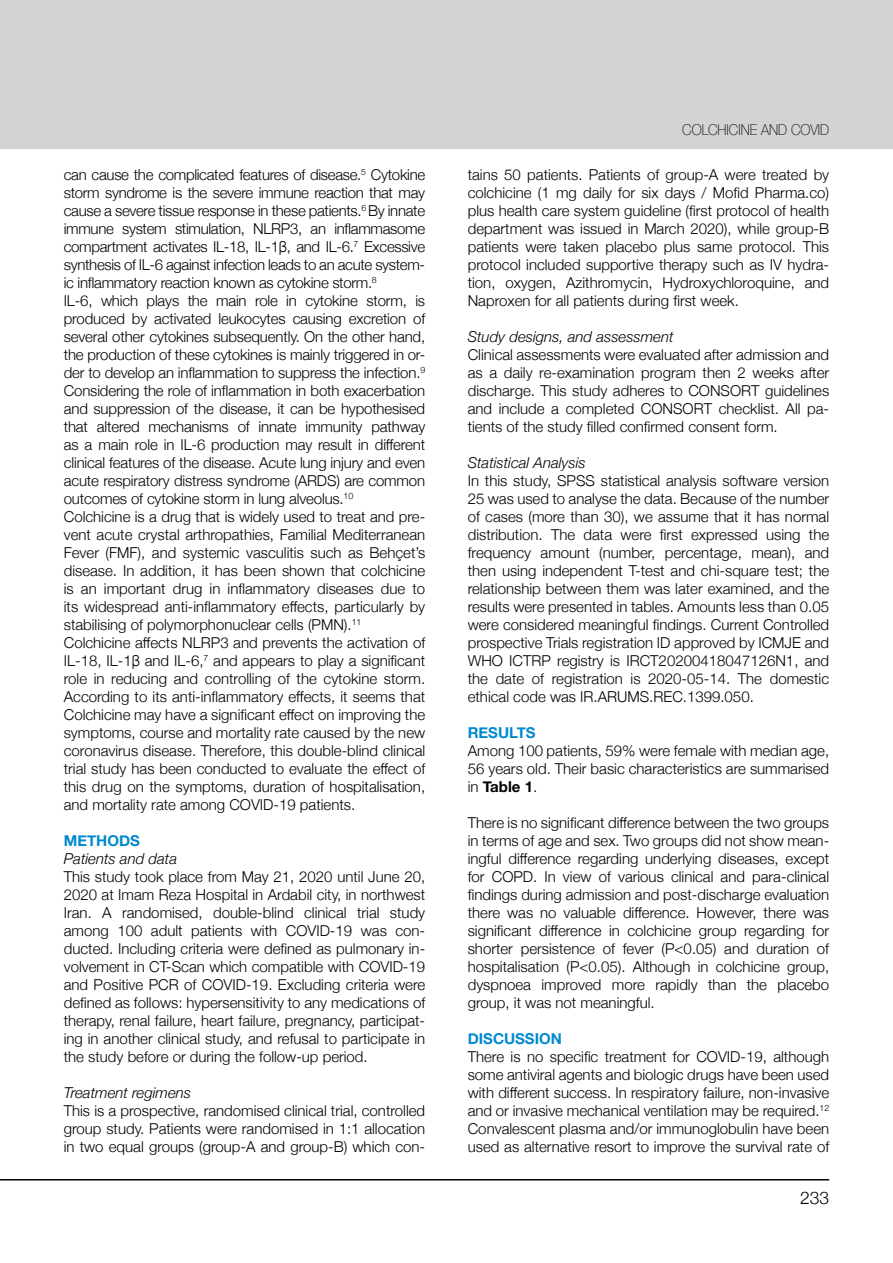
<style>
.page{position:relative;width:893px;height:1263px;background:#fff}
.page>*{position:absolute;margin:0;border:0;box-sizing:border-box;transform-origin:0 0}
.t1{font:300 17.4px "Helvetica Neue";color:#000}
.t2{font:300 15px/18px "Helvetica Neue";color:#000;text-align:justify}
.t3{font:italic 300 15px "Helvetica Neue";color:#000}
.t4{font:700 15px "Helvetica Neue";color:#0089cf}
.t5{font:100 15px "Helvetica Neue";color:#000;scale:.9 1}
.s1{font-weight:700}
</style>
<div class="page">
<hr style="left:0;top:1179px;width:829px;height:1px;background:#000">
<div style="left:0;top:0;width:893px;height:149px;background:#d1d3d4"></div>
<p class="t2" style="left:64px;top:165px;width:363px;text-align:left">can cause the complicated features of disease.<sup>5</sup> Cytokine storm syndrome is the severe immune reaction that may cause a severe tissue response in these patients.<sup>6</sup> By innate immune system stimulation, NLRP3, an inflammasome compartment activates IL-18, IL-1β, and IL-6.<sup>7</sup> Excessive synthesis of IL-6 against infection leads to an acute system&shy;ic inflammatory reaction known as cytokine storm.<sup>8<br></sup>IL-6, which plays the main role in cytokine storm, is produced by activated leukocytes causing excretion of several other cytokines subsequently. On the other hand, the production of these cytokines is mainly triggered in or&shy;der to develop an inflammation to suppress the infection.<sup>9<br></sup>Considering the role of inflammation in both exacerbation and suppression of the disease, it can be hypothesised that altered mechanisms of innate immunity pathway as a main role in IL-6 production may result in different clinical features of the disease. Acute lung injury and even acute respiratory distress syndrome (ARDS) are common outcomes of cytokine storm in lung alveolus.<sup>10<br></sup>Colchicine is a drug that is widely used to treat and pre&shy;vent acute crystal arthropathies, Familial Mediterranean Fever (FMF), and systemic vasculitis such as Behçet’s disease. In addition, it has been shown that colchicine is an important drug in inflammatory diseases due to its widespread anti-inflammatory effects, particularly by stabilising of polymorphonuclear cells (PMN).<sup>11<br></sup>Colchicine affects NLRP3 and prevents the activation of IL-18, IL-1β and IL-6,<sup>7</sup> and appears to play a significant role in reducing and controlling of the cytokine storm.<br>According to its anti-inflammatory effects, it seems that Colchicine may have a significant effect on improving the symptoms, course and mortality rate caused by the new coronavirus disease. Therefore, this double-blind clinical trial study has been conducted to evaluate the effect of this drug on the symptoms, duration of hospitalisation, and mortality rate among COVID-19 patients.</p>
<p class="t4" style="left:64px;top:829px;width:78px">METHODS</p>
<p class="t3" style="left:64px;top:847px;width:115px">Patients and data</p>
<p class="t2" style="left:64px;top:867px;width:363px">This study took place from May 21, 2020 until June 20, 2020 at Imam Reza Hospital in Ardabil city, in northwest Iran. A randomised, double-blind clinical trial study among 100 adult patients with COVID-19 was con&shy;ducted. Including criteria were defined as pulmonary in&shy;volvement in CT-Scan which compatible with COVID-19 and Positive PCR of COVID-19. Excluding criteria were defined as follows: hypersensitivity to any medications of therapy, renal failure, heart failure, pregnancy, participat&shy;ing in another clinical study, and refusal to participate in the study before or during the follow-up period.</p>
<p class="t3" style="left:64px;top:1081px;width:129px">Treatment regimens</p>
<p class="t2" style="left:64px;top:1101px;width:363px">This is a prospective, randomised clinical trial, controlled group study. Patients were randomised in 1:1 allocation in two equal groups (group-A and group-B) which con-</p>
<p class="t5" style="left:682px;top:119px;width:165px">COLCHICINE AND COVID</p>
<p class="t2" style="left:468px;top:165px;width:363px">tains 50 patients. Patients of group-A were treated by colchicine (1 mg daily for six days / Mofid Pharma.co) plus health care system guideline (first protocol of health department was issued in March 2020), while group-B patients were taken placebo plus same protocol. This protocol included supportive therapy such as IV hydra&shy;tion, oxygen, Azithromycin, Hydroxychloroquine, and Naproxen for all patients during first week.</p>
<p class="t3" style="left:468px;top:325px;width:207px">Study designs, and assessment</p>
<p class="t2" style="left:468px;top:345px;width:363px">Clinical assessments were evaluated after admission and as a daily re-examination program then 2 weeks after discharge. This study adheres to CONSORT guidelines and include a completed CONSORT checklist. All pa&shy;tients of the study filled confirmed consent form.</p>
<p class="t3" style="left:468px;top:451px;width:120px">Statistical Analysis</p>
<p class="t2" style="left:468px;top:471px;width:363px">In this study, SPSS statistical analysis software version 25 was used to analyse the data. Because of the number of cases (more than 30), we assume that it has normal distribution. The data were first expressed using the frequency amount (number, percentage, mean), and then using independent T-test and chi-square test; the relationship between them was later examined, and the results were presented in tables. Amounts less than 0.05 were considered meaningful findings. Current Controlled prospective Trials registration ID approved by ICMJE and WHO ICTRP registry is IRCT20200418047126N1, and the date of registration is 2020-05-14. The domestic ethical code was IR.ARUMS.REC.1399.050.</p>
<p class="t4" style="left:468px;top:721px;width:69px">RESULTS</p>
<p class="t2" style="left:468px;top:741px;width:363px">Among 100 patients, 59% were female with median age, 56 years old. Their basic characteristics are summarised in <span class="s1">Table 1</span>.</p>
<p class="t2" style="left:468px;top:813px;width:363px">There is no significant difference between the two groups in terms of age and sex. Two groups did not show mean&shy;ingful difference regarding underlying diseases, except for COPD. In view of various clinical and para-clinical findings during admission and post-discharge evaluation there was no valuable difference. However, there was significant difference in colchicine group regarding for shorter persistence of fever (P&lt;0.05) and duration of hospitalisation (P&lt;0.05). Although in colchicine group, dyspnoea improved more rapidly than the placebo group, it was not meaningful.</p>
<p class="t4" style="left:468px;top:1027px;width:96px">DISCUSSION</p>
<p class="t2" style="left:468px;top:1047px;width:363px">There is no specific treatment for COVID-19, although some antiviral agents and biologic drugs have been used with different success. In respiratory failure, non-invasive and or invasive mechanical ventilation may be required.<sup>12<br></sup>Convalescent plasma and/or immunoglobulin have been used as alternative resort to improve the survival rate of</p>
<p class="t1" style="left:800px;top:1184px;width:31px">233</p>
</div>
